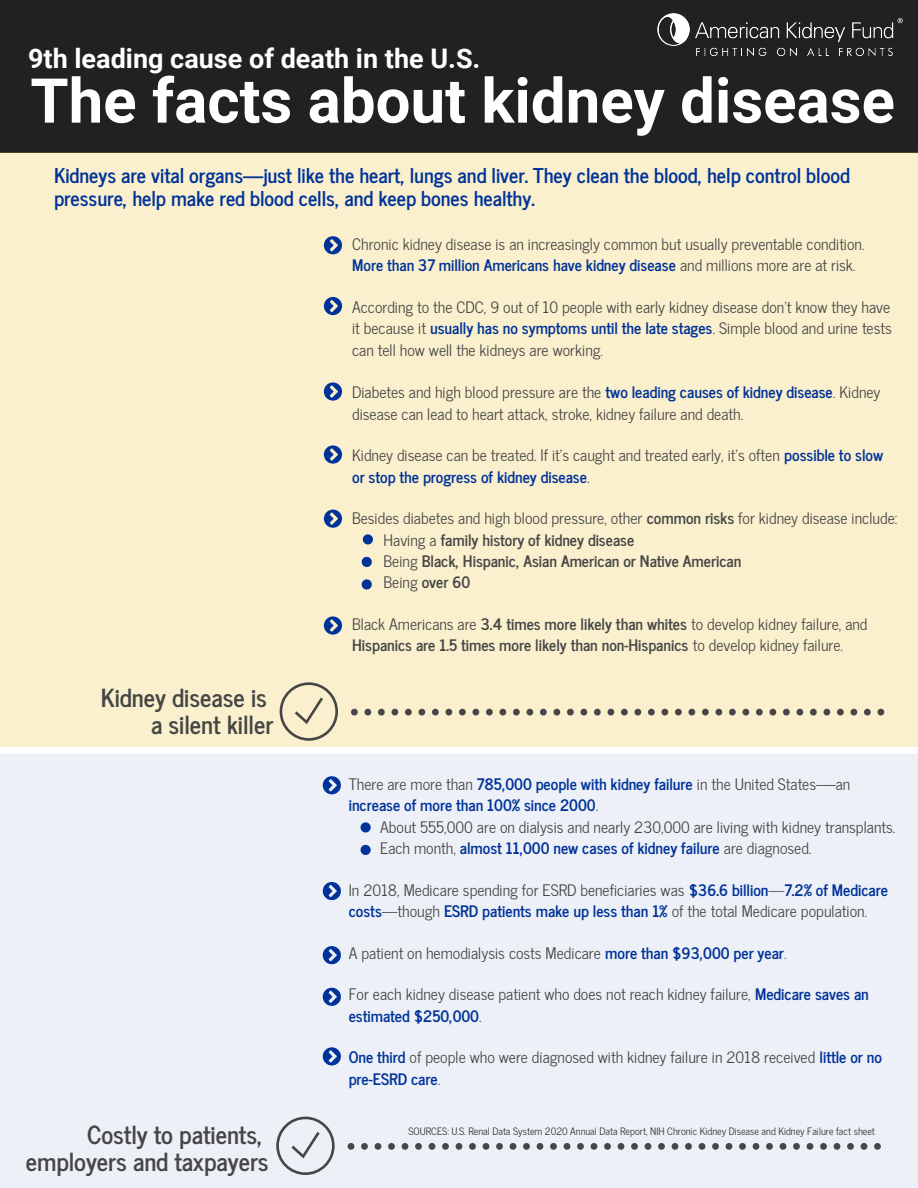
<style>
.page{position:relative;width:918px;height:1188px;background:#fff}
.page>*{position:absolute;margin:0;border:0;box-sizing:border-box;transform-origin:0 0}
.t1{font:700 61.8px "Roboto";color:#fff}
.t2{font:700 27px "Roboto";color:#fff}
.t3{font:700 24.75px/27px "News Cycle";color:#464646;text-align:right}
.t4{font:700 20.25px/22.5px "News Cycle";color:#039}
.t5{font:15.75px/21.3px "News Cycle";color:#464646}
.t6{font:700 15.75px/21.3px "News Cycle";color:#464646}
.t7{font:700 15.75px/21.3px "News Cycle";color:#039}
.t8{font:10.2px "News Cycle";color:#333}
.s1{font-weight:700;color:#039}
.s2{font-weight:400}
.s3{font-weight:400;color:#464646}
.s4{color:rgb(33 33 33/.75)}
</style>
<div class="page">
<div style="left:0;top:0;width:918px;height:153px;background:#212121"></div>
<div style="left:0;top:152px;width:918px;height:595px;background:#faf0ce"></div>
<div style="left:0;top:754px;width:918px;height:434px;background:#edf0f7"></div>
<svg style="left:351px;top:709px;width:7px;height:7px"></svg>
<svg style="left:364px;top:709px;width:7px;height:7px"></svg>
<svg style="left:378px;top:709px;width:7px;height:7px"></svg>
<svg style="left:392px;top:709px;width:6px;height:7px"></svg>
<svg style="left:405px;top:709px;width:7px;height:7px"></svg>
<svg style="left:418px;top:709px;width:7px;height:7px"></svg>
<svg style="left:432px;top:709px;width:7px;height:7px"></svg>
<svg style="left:446px;top:709px;width:6px;height:7px"></svg>
<svg style="left:459px;top:709px;width:7px;height:7px"></svg>
<svg style="left:472px;top:709px;width:7px;height:7px"></svg>
<svg style="left:486px;top:709px;width:7px;height:7px"></svg>
<svg style="left:500px;top:709px;width:6px;height:7px"></svg>
<svg style="left:513px;top:709px;width:7px;height:7px"></svg>
<svg style="left:526px;top:709px;width:7px;height:7px"></svg>
<svg style="left:540px;top:709px;width:7px;height:7px"></svg>
<svg style="left:554px;top:709px;width:6px;height:7px"></svg>
<svg style="left:567px;top:709px;width:7px;height:7px"></svg>
<svg style="left:580px;top:709px;width:7px;height:7px"></svg>
<svg style="left:594px;top:709px;width:7px;height:7px"></svg>
<svg style="left:608px;top:709px;width:6px;height:7px"></svg>
<svg style="left:621px;top:709px;width:7px;height:7px"></svg>
<svg style="left:634px;top:709px;width:7px;height:7px"></svg>
<svg style="left:648px;top:709px;width:7px;height:7px"></svg>
<svg style="left:661px;top:709px;width:7px;height:7px"></svg>
<svg style="left:675px;top:709px;width:7px;height:7px"></svg>
<svg style="left:688px;top:709px;width:7px;height:7px"></svg>
<svg style="left:702px;top:709px;width:7px;height:7px"></svg>
<svg style="left:715px;top:709px;width:7px;height:7px"></svg>
<svg style="left:729px;top:709px;width:7px;height:7px"></svg>
<svg style="left:742px;top:709px;width:7px;height:7px"></svg>
<svg style="left:756px;top:709px;width:7px;height:7px"></svg>
<svg style="left:770px;top:709px;width:6px;height:7px"></svg>
<svg style="left:783px;top:709px;width:7px;height:7px"></svg>
<svg style="left:796px;top:709px;width:7px;height:7px"></svg>
<svg style="left:810px;top:709px;width:7px;height:7px"></svg>
<svg style="left:824px;top:709px;width:6px;height:7px"></svg>
<svg style="left:837px;top:709px;width:7px;height:7px"></svg>
<svg style="left:850px;top:709px;width:7px;height:7px"></svg>
<svg style="left:864px;top:709px;width:7px;height:7px"></svg>
<svg style="left:878px;top:709px;width:6px;height:7px"></svg>
<svg style="left:280px;top:682px;width:58px;height:59px;background:#dbd3b7"></svg>
<svg style="left:324px;top:510px;width:18px;height:18px"></svg>
<svg style="left:324px;top:236px;width:18px;height:18px"></svg>
<svg style="left:324px;top:297px;width:18px;height:18px"></svg>
<svg style="left:324px;top:382px;width:18px;height:19px"></svg>
<svg style="left:324px;top:445px;width:18px;height:19px"></svg>
<svg style="left:324px;top:616px;width:18px;height:19px"></svg>
<svg style="left:362px;top:557px;width:10px;height:10px"></svg>
<svg style="left:362px;top:579px;width:10px;height:11px"></svg>
<svg style="left:363px;top:534px;width:10px;height:10px"></svg>
<svg style="left:361px;top:822px;width:10px;height:10px"></svg>
<svg style="left:361px;top:845px;width:10px;height:10px"></svg>
<svg style="left:323px;top:776px;width:18px;height:18px"></svg>
<svg style="left:323px;top:882px;width:18px;height:18px"></svg>
<svg style="left:323px;top:946px;width:18px;height:18px"></svg>
<svg style="left:323px;top:988px;width:18px;height:18px"></svg>
<svg style="left:323px;top:1047px;width:18px;height:18px"></svg>
<svg style="left:348px;top:1143px;width:6px;height:7px"></svg>
<svg style="left:361px;top:1143px;width:7px;height:7px"></svg>
<svg style="left:375px;top:1143px;width:6px;height:7px"></svg>
<svg style="left:388px;top:1143px;width:7px;height:7px"></svg>
<svg style="left:402px;top:1143px;width:6px;height:7px"></svg>
<svg style="left:415px;top:1143px;width:7px;height:7px"></svg>
<svg style="left:429px;top:1143px;width:6px;height:7px"></svg>
<svg style="left:442px;top:1143px;width:7px;height:7px"></svg>
<svg style="left:456px;top:1143px;width:6px;height:7px"></svg>
<svg style="left:469px;top:1143px;width:7px;height:7px"></svg>
<svg style="left:483px;top:1143px;width:6px;height:7px"></svg>
<svg style="left:496px;top:1143px;width:7px;height:7px"></svg>
<svg style="left:510px;top:1143px;width:6px;height:7px"></svg>
<svg style="left:523px;top:1143px;width:7px;height:7px"></svg>
<svg style="left:537px;top:1143px;width:6px;height:7px"></svg>
<svg style="left:550px;top:1143px;width:7px;height:7px"></svg>
<svg style="left:564px;top:1143px;width:6px;height:7px"></svg>
<svg style="left:577px;top:1143px;width:7px;height:7px"></svg>
<svg style="left:591px;top:1143px;width:6px;height:7px"></svg>
<svg style="left:604px;top:1143px;width:7px;height:7px"></svg>
<svg style="left:618px;top:1143px;width:6px;height:7px"></svg>
<svg style="left:631px;top:1143px;width:7px;height:7px"></svg>
<svg style="left:645px;top:1143px;width:6px;height:7px"></svg>
<svg style="left:658px;top:1143px;width:7px;height:7px"></svg>
<svg style="left:672px;top:1143px;width:6px;height:7px"></svg>
<svg style="left:685px;top:1143px;width:7px;height:7px"></svg>
<svg style="left:699px;top:1143px;width:6px;height:7px"></svg>
<svg style="left:712px;top:1143px;width:7px;height:7px"></svg>
<svg style="left:726px;top:1143px;width:6px;height:7px"></svg>
<svg style="left:739px;top:1143px;width:7px;height:7px"></svg>
<svg style="left:753px;top:1143px;width:6px;height:7px"></svg>
<svg style="left:766px;top:1143px;width:7px;height:7px"></svg>
<svg style="left:780px;top:1143px;width:6px;height:7px"></svg>
<svg style="left:793px;top:1143px;width:7px;height:7px"></svg>
<svg style="left:807px;top:1143px;width:6px;height:7px"></svg>
<svg style="left:820px;top:1143px;width:7px;height:7px"></svg>
<svg style="left:834px;top:1143px;width:6px;height:7px"></svg>
<svg style="left:847px;top:1143px;width:7px;height:7px"></svg>
<svg style="left:861px;top:1143px;width:6px;height:7px"></svg>
<svg style="left:874px;top:1143px;width:7px;height:7px"></svg>
<svg style="left:276px;top:1117px;width:59px;height:58px;background:#d0d3d9"></svg>
<img style="left:657px;top:13px;width:246px;height:43px">
<h2 class="t2" style="left:28px;top:42px;width:454px">9th leading cause of death in the U.S.</h2>
<h1 class="t1" style="left:30px;top:65px;width:866px">The facts about kidney disease</h1>
<p class="t4" style="left:54px;top:163px;width:797px">Kidneys are vital organs—just like the heart, lungs and liver. They clean the blood, help control blood pressure, help make red blood cells, and keep bones healthy.</p>
<h3 class="t3" style="left:101px;top:682px;width:174px">Kidney disease is a silent killer</h3>
<p class="t5" style="left:352px;top:232px;width:514px">Chronic kidney disease is an increasingly common but usually preventable condition.<br><span class="s1">More than 37 million Americans have kidney disease</span> and millions more are at risk.</p>
<p class="t5" style="left:352px;top:295px;width:541px;text-align:justify">According to the CDC, 9 out of 10 people with early kidney disease don’t know they have it because it <span class="s1">usually has no symptoms until the late stages</span>. Simple blood and urine tests can tell how well the kidneys are working.</p>
<p class="t5" style="left:352px;top:381px;width:530px">Diabetes and high blood pressure are the <span class="s1">two leading causes of kidney disease</span>. Kidney disease can lead to heart attack, stroke, kidney failure and death.</p>
<p class="t5" style="left:352px;top:444px;width:533px">Kidney disease can be treated. If it’s caught and treated early, it’s often <span class="s1">possible to slow or stop the progress of kidney disease</span>.</p>
<p class="t6" style="left:384px;top:507px;width:515px;text-indent:-32px"><span class="s2">Besides diabetes and high blood pressure, other</span> common risks <span class="s2">for kidney disease include:<br>Having a</span> family history of kidney disease<br><span class="s2">Being</span> Black, Hispanic, Asian American or Native American<br><span class="s2">Being</span> over 60</p>
<p class="t6" style="left:352px;top:613px;width:517px"><span class="s2">Black Americans are</span> 3.4 times more likely than whites <span class="s2">to develop kidney failure, and<br></span>Hispanics are 1.5 times more likely than non-Hispanics <span class="s2">to develop kidney failure.</span></p>
<p class="t7" style="left:349px;top:772px;width:503px"><span class="s3">There are more than</span> 785,000 people with kidney failure <span class="s3">in the United States-—an </span>increase of more than 100% since 2000<span class="s3">.</span></p>
<p class="t5" style="left:380px;top:815px;width:517px">About 555,000 are on dialysis and nearly 230,000 are living with kidney transplants.<br>Each month, <span class="s1">almost 11,000 new cases of kidney failure</span> are diagnosed.</p>
<p class="t5" style="left:349px;top:878px;width:541px">In 2018, Medicare spending for ESRD beneficiaries was <span class="s1">$36.6 billion</span><span class="s4">—</span><span class="s1">7.2% of Medicare costs</span><span class="s4">—</span>though <span class="s1">ESRD patients make up less than 1%</span> of the total Medicare population.</p>
<p class="t5" style="left:349px;top:941px;width:439px">A patient on hemodialysis costs Medicare <span class="s1">more than $93,000 per year</span>.</p>
<p class="t5" style="left:349px;top:983px;width:522px">For each kidney disease patient who does not reach kidney failure, <span class="s1">Medicare saves an estimated $250,000</span>.</p>
<p class="t5" style="left:349px;top:1046px;width:535px"><span class="s1">One third</span> of people who were diagnosed with kidney failure in 2018 received <span class="s1">little or no pre-ESRD care</span>.</p>
<h3 class="t3" style="left:26px;top:1120px;width:244px">Costly to patients, employers and taxpayers</h3>
<p class="t8" style="left:409px;top:1122px;width:468px">SOURCES: U.S. Renal Data System 2020 Annual Data Report, NIH Chronic Kidney Disease and Kidney Failure fact sheet</p>
</div>
